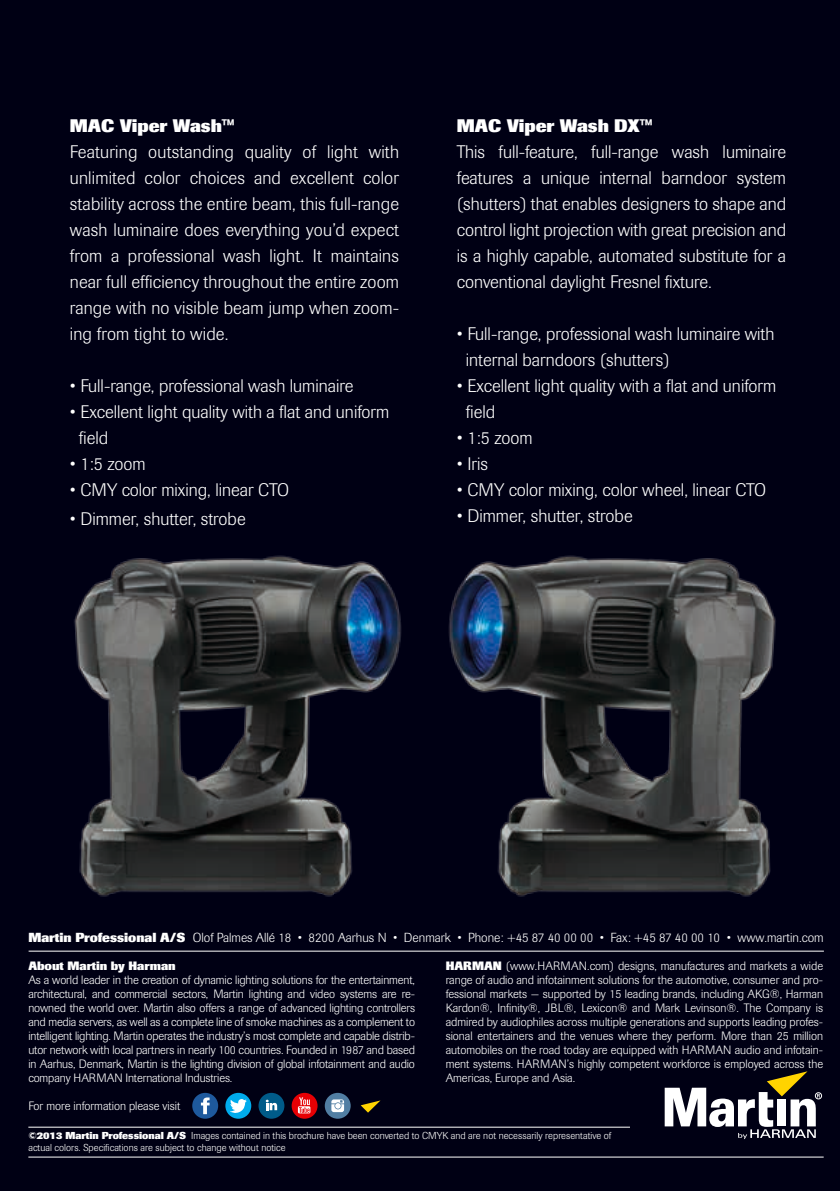
<style>
.page{position:relative;width:840px;height:1191px;background:#fff}
.page>*{position:absolute;margin:0;border:0;box-sizing:border-box;transform-origin:0 0}
.t1{font:300 18px/26px "Imago";color:#fff}
.t2{font:800 18px "Imago";color:#fff}
.t3{font:300 13px "Imago";color:#fff}
.t4{font:300 12px/14px "Imago";color:#fff;text-align:justify}
.t5{font:800 12px "Imago";color:#fff}
.t6{font:300 10px/12px "Imago";letter-spacing:.005em;color:#fff}
.s1{font-weight:800}
</style>
<div class="page">
<div style="left:0;top:0;width:839px;height:1191px;background:#000014"></div>
<img style="left:74px;top:555px;width:328px;height:342px">
<img style="left:448px;top:555px;width:328px;height:342px">
<hr style="left:29px;top:950px;width:794px;height:1px;background:#fff">
<hr style="left:28px;top:1126px;width:601px;height:1px;background:#fff">
<hr style="left:28px;top:1156px;width:795px;height:1px;background:#fff">
<div style="left:814px;top:1092px;width:7px;height:7px;border:1px solid #fff;border-radius:50%"></div>
<svg style="left:664px;top:1071px;width:155px;height:68px"></svg>
<div style="left:192px;top:1092px;width:26px;height:26px;background:#1e599d;border-radius:50%"></div>
<svg style="left:201px;top:1097px;width:8px;height:17px"></svg>
<div style="left:225px;top:1092px;width:26px;height:26px;background:#00abec;border-radius:50%"></div>
<svg style="left:230px;top:1099px;width:17px;height:14px"></svg>
<div style="left:258px;top:1092px;width:26px;height:26px;background:#005b89;border-radius:50%"></div>
<svg style="left:265px;top:1099px;width:12px;height:11px"></svg>
<svg style="left:291px;top:1092px;width:26px;height:26px"></svg>
<svg style="left:298px;top:1106px;width:12px;height:7px"></svg>
<svg style="left:299px;top:1097px;width:11px;height:15px"></svg>
<svg style="left:324px;top:1092px;width:26px;height:26px"></svg>
<svg style="left:331px;top:1099px;width:13px;height:13px"></svg>
<svg style="left:360px;top:1100px;width:20px;height:12px"></svg>
<h1 class="t2" style="left:70px;top:115px;width:166px">MAC Viper Wash™</h1>
<p class="t1" style="left:70px;top:139px;width:330px;text-align:justify">Featuring outstanding quality of light with unlimited color choices and excellent color stability across the entire beam, this full-range wash luminaire does everything you’d expect from a professional wash light. It maintains near full efficiency throughout the entire zoom range with no visible beam jump when zoom&shy;ing from tight to wide.</p>
<h1 class="t1" style="left:70px;top:373px;width:285px">• Full-range, professional wash luminaire</h1>
<h1 class="t1" style="left:79px;top:399px;width:312px;text-indent:-9px">• Excellent light quality with a flat and uniform field</h1>
<h1 class="t1" style="left:70px;top:451px;width:77px">• 1:5 zoom</h1>
<h1 class="t1" style="left:70px;top:477px;width:220px">• CMY color mixing, linear CTO</h1>
<h1 class="t1" style="left:70px;top:505px;width:177px">• Dimmer, shutter, strobe</h1>
<h1 class="t2" style="left:456px;top:114px;width:197px">MAC Viper Wash DX™</h1>
<p class="t1" style="left:456px;top:139px;width:330px;text-align:justify">This full-feature, full-range wash luminaire features a unique internal barndoor system (shutters) that enables designers to shape and control light projection with great precision and is a highly capable, automated substitute for a conventional daylight Fresnel fixture.</p>
<h1 class="t1" style="left:465px;top:321px;width:310px;text-indent:-9px">• Full-range, professional wash luminaire with internal barndoors (shutters)</h1>
<h1 class="t1" style="left:465px;top:373px;width:312px;text-indent:-9px">• Excellent light quality with a flat and uniform field</h1>
<h1 class="t1" style="left:456px;top:425px;width:77px">• 1:5 zoom</h1>
<h1 class="t1" style="left:456px;top:451px;width:33px">• Iris</h1>
<h1 class="t1" style="left:456px;top:477px;width:310px">• CMY color mixing, color wheel, linear CTO</h1>
<h1 class="t1" style="left:456px;top:503px;width:177px">• Dimmer, shutter, strobe</h1>
<p class="t3" style="left:28px;top:930px;width:796px"><span class="s1">Martin Professional A/S</span> Olof Palmes Allé 18 • 8200 Aarhus N • Denmark • Phone: +45 87 40 00 00 • Fax: +45 87 40 00 10 • www.martin.com</p>
<p class="t5" style="left:28px;top:958px;width:149px">About Martin by Harman</p>
<p class="t4" style="left:28px;top:972px;width:388px">As a world leader in the creation of dynamic lighting solutions for the entertainment, architectural, and commercial sectors, Martin lighting and video systems are re&shy;nowned the world over. Martin also offers a range of advanced lighting controllers and media servers, as well as a complete line of smoke machines as a complement to intelligent lighting. Martin operates the industry’s most complete and capable distrib&shy;utor network with local partners in nearly 100 countries. Founded in 1987 and based in Aarhus, Denmark, Martin is the lighting division of global infotainment and audio company HARMAN International Industries.</p>
<p class="t4" style="left:28px;top:1098px;width:153px">For more information please visit</p>
<p class="t4" style="left:445px;top:958px;width:379px"><span class="s1">HARMAN</span> (www.HARMAN.com) designs, manufactures and markets a wide range of audio and infotainment solutions for the automotive, consumer and pro&shy;fessional markets — supported by 15 leading brands, including AKG®, Harman Kardon®, Infinity®, JBL®, Lexicon® and Mark Levinson®. The Company is admired by audiophiles across multiple generations and supports leading profes&shy;sional entertainers and the venues where they perform. More than 25 million automobiles on the road today are equipped with HARMAN audio and infotain&shy;ment systems. HARMAN’s highly competent workforce is employed across the Americas, Europe and Asia.</p>
<p class="t6" style="left:28px;top:1129px;width:584px"><span class="s1">©2013 Martin Professional A/S</span> Images contained in this brochure have been converted to CMYK and are not necessarily representative of actual colors. Specifications are subject to change without notice</p>
</div>
